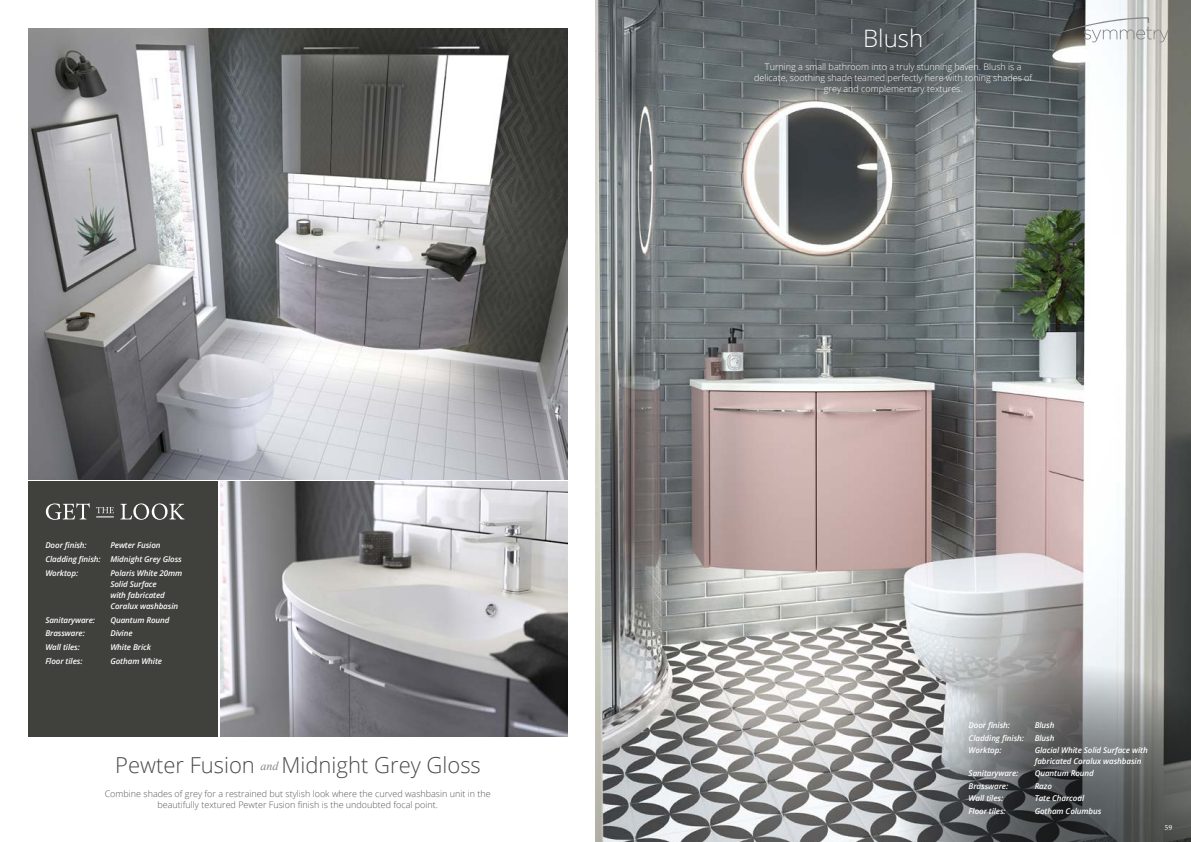
<style>
.page{position:relative;width:1191px;height:842px;background:#fff}
.page>*{position:absolute;margin:0;border:0;box-sizing:border-box;transform-origin:0 0}
.t1{font:300 24px "Open Sans";color:#fff}
.t2{font:300 22px "Open Sans";color:#4a4a49}
.t3{font:300 9px/10.8px "Open Sans";color:#575756;text-align:center}
.t4{font:300 9px/10.8px "Open Sans";color:#fff;text-align:center}
.t5{font:italic 600 8px/11px "Open Sans";letter-spacing:-.01em;color:#fff}
.t6{font:8px "Minion Pro";color:#fff}
.s1{font-family:"Times New Roman";font-weight:400;font-style:italic;font-size:12px;color:#858388}
</style>
<div class="page">
<img style="left:28px;top:28px;width:539px;height:451px">
<img style="left:220px;top:481px;width:347px;height:255px">
<div style="left:28px;top:481px;width:190px;height:255px;background:#40413c"></div>
<svg style="left:46px;top:503px;width:138px;height:17px"></svg>
<img style="left:595px;top:0;width:596px;height:842px">
<div style="left:850px;top:17px;width:86px;height:49px;background:#000;opacity:.8"></div>
<div style="left:741px;top:49px;width:304px;height:59px;background:#000;opacity:.8"></div>
<svg style="left:1051px;top:17px;width:117px;height:25px"></svg>
<svg style="left:898px;top:664px;width:293px;height:178px;background:#747677"></svg>
<p class="t5" style="left:45px;top:539px;width:43px">Door finish:</p>
<p class="t5" style="left:110px;top:539px;width:52px">Pewter Fusion</p>
<p class="t5" style="left:45px;top:553px;width:138px">Cladding finish: Midnight Grey Gloss</p>
<p class="t5" style="left:45px;top:567px;width:34px">Worktop:</p>
<p class="t5" style="left:110px;top:567px;width:73px">Polaris White 20mm<br>Solid Surface<br>with fabricated<br>Coralux washbasin</p>
<p class="t5" style="left:45px;top:614px;width:51px">Sanitaryware:</p>
<p class="t5" style="left:110px;top:614px;width:61px">Quantum Round</p>
<p class="t5" style="left:45px;top:628px;width:41px">Brassware:</p>
<p class="t5" style="left:110px;top:628px;width:24px">Divine</p>
<p class="t5" style="left:45px;top:642px;width:36px">Wall tiles:</p>
<p class="t5" style="left:110px;top:642px;width:42px">White Brick</p>
<p class="t5" style="left:45px;top:655px;width:39px">Floor tiles:</p>
<p class="t5" style="left:110px;top:655px;width:53px">Gotham White</p>
<p class="t2" style="left:115px;top:750px;width:367px">Pewter Fusion <span class="s1">and</span> Midnight Grey Gloss</p>
<p class="t3" style="left:105px;top:788px;width:387px">Combine shades of grey for a restrained but stylish look where the curved washbasin unit in the beautifully textured Pewter Fusion finish is the undoubted focal point.</p>
<p class="t1" style="left:863px;top:22px;width:61px">Blush</p>
<p class="t4" style="left:754px;top:61px;width:279px">Turning a small bathroom into a truly stunning haven. Blush is a delicate, soothing shade teamed perfectly here with toning shades of grey and complementary textures.</p>
<p class="t5" style="left:968px;top:719px;width:43px">Door finish:</p>
<p class="t5" style="left:1034px;top:719px;width:21px">Blush</p>
<p class="t5" style="left:968px;top:732px;width:57px">Cladding finish:</p>
<p class="t5" style="left:1034px;top:732px;width:21px">Blush</p>
<p class="t5" style="left:968px;top:744px;width:34px">Worktop:</p>
<p class="t5" style="left:1034px;top:744px;width:115px">Glacial White Solid Surface with fabricated Coralux washbasin</p>
<p class="t5" style="left:968px;top:768px;width:51px">Sanitaryware:</p>
<p class="t5" style="left:1034px;top:768px;width:61px">Quantum Round</p>
<p class="t5" style="left:968px;top:780px;width:41px">Brassware:</p>
<p class="t5" style="left:1034px;top:780px;width:19px">Razo</p>
<p class="t5" style="left:968px;top:793px;width:36px">Wall tiles:</p>
<p class="t5" style="left:1034px;top:793px;width:51px">Tate Charcoal</p>
<p class="t5" style="left:968px;top:805px;width:39px">Floor tiles:</p>
<p class="t5" style="left:1034px;top:805px;width:68px">Gotham Columbus</p>
<p class="t6" style="left:1164px;top:822px;width:9px">59</p>
</div>
